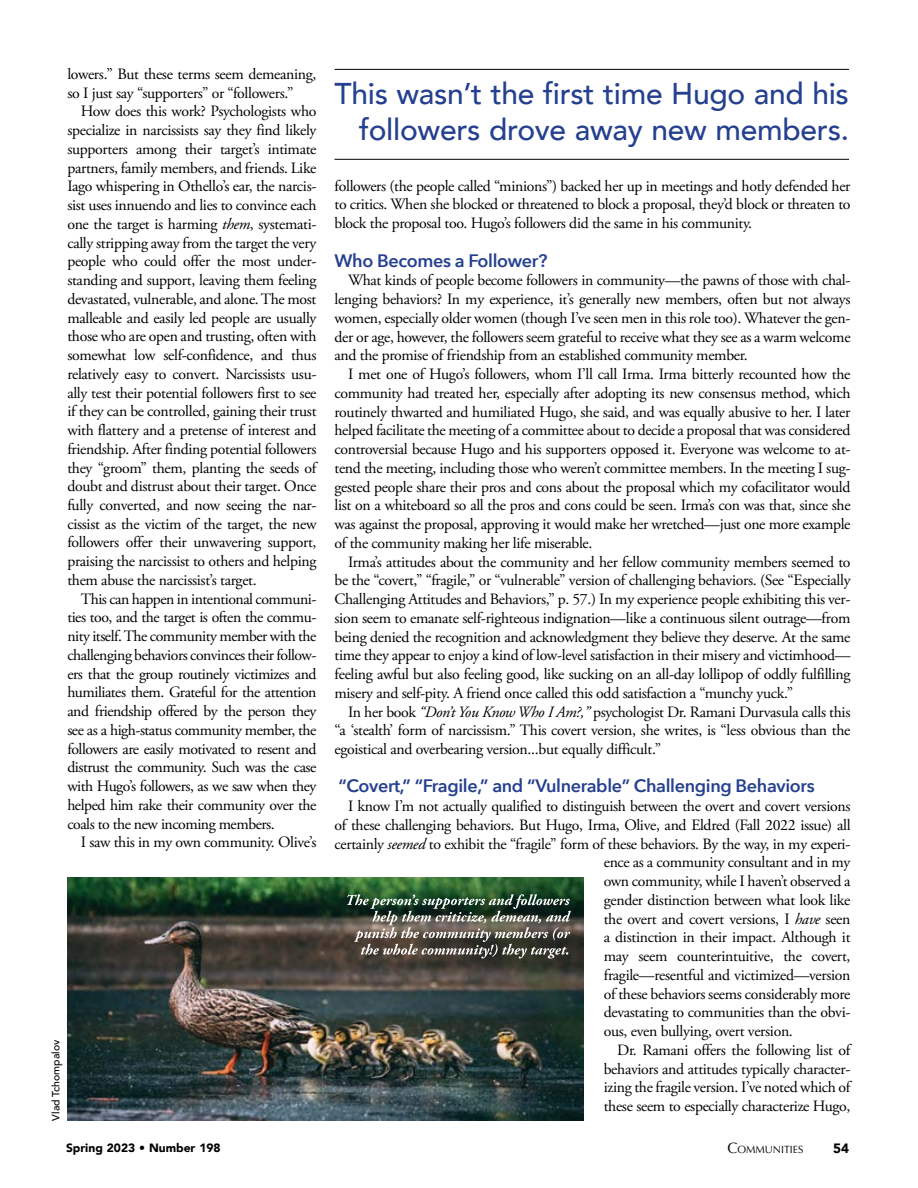
<style>
.page{position:relative;width:918px;height:1188px;background:#fff}
.page>*{position:absolute;margin:0;border:0;box-sizing:border-box;transform-origin:0 0}
.t1{font:500 30px/36px "Avenir";letter-spacing:-.01em;color:#25408f;text-align:right}
.t2{font:600 18px "Avenir Next";letter-spacing:-.02em;color:#25408f}
.t3{font:15.75px/18.8px "Adobe Garamond Pro";letter-spacing:-.02em;color:#000;text-align:justify}
.t4{font:900 13.5px "Avenir";color:#000}
.t5{font:900 12px "Avenir";color:#000}
.t6{font:500 10.5px "Avenir";color:#000}
.t7{font:10.5px "Optima";color:#000}
.s1{font-style:italic}
.s2{font-size:15px}
</style>
<div class="page">
<img style="left:68px;top:878px;width:515px;height:243px">
<hr style="left:334px;top:69px;width:515px;height:1px;background:#000">
<hr style="left:334px;top:159px;width:515px;height:1px;background:#000">
<img style="left:347px;top:894px;width:224px;height:64px">
<p class="t3" style="left:67px;top:65px;width:251px">lowers.” But these terms seem demeaning, so I just say “supporters” or “followers.”</p>
<p class="t3" style="left:67px;top:103px;width:251px;text-indent:13px">How does this work? Psychologists who specialize in narcissists say they find likely supporters among their target’s intimate partners, family members, and friends. Like Iago whispering in Othello’s ear, the narcis&shy;sist uses innuendo and lies to convince each one the target is harming <span class="s1">them</span>, systemati&shy;cally stripping away from the target the very people who could offer the most under&shy;standing and support, leaving them feeling devastated, vulnerable, and alone. The most malleable and easily led people are usually those who are open and trusting, often with somewhat low self-confidence, and thus relatively easy to convert. Narcissists usu&shy;ally test their potential followers first to see if they can be controlled, gaining their trust with flattery and a pretense of interest and friendship. After finding potential followers they “groom” them, planting the seeds of doubt and distrust about their target. Once fully converted, and now seeing the nar&shy;cissist as the victim of the target, the new followers offer their unwavering support, praising the narcissist to others and helping them abuse the narcissist’s target.</p>
<p class="t3" style="left:67px;top:590px;width:251px;text-indent:13px">This can happen in intentional communi&shy;ties too, and the target is often the commu&shy;nity itself. The community member with the challenging behaviors convinces their follow&shy;ers that the group routinely victimizes and humiliates them. Grateful for the attention and friendship offered by the person they see as a high-status community member, the followers are easily motivated to resent and distrust the community. Such was the case with Hugo’s followers, as we saw when they helped him rake their community over the coals to the new incoming members.</p>
<p class="t3" style="left:81px;top:834px;width:237px">I saw this in my own community. Olive’s</p>
<p class="t6" style="left:47px;top:1120px;width:82px;rotate:-90deg">Vlad Tchompalov</p>
<h1 class="t1" style="left:334px;top:73px;width:516px">This wasn’t the first time Hugo and his followers drove away new members.</h1>
<p class="t3" style="left:335px;top:177px;width:518px">followers (the people called “minions”) backed her up in meetings and hotly defended her to critics. When she blocked or threatened to block a proposal, they’d block or threaten to block the proposal too. Hugo’s followers did the same in his community.</p>
<p class="t2" style="left:334px;top:245px;width:214px">Who Becomes a Follower?</p>
<p class="t3" style="left:335px;top:272px;width:518px;text-indent:13px">What kinds of people become followers in community—the pawns of those with chal&shy;lenging behaviors? In my experience, it’s generally new members, often but not always women, especially older women (though I’ve seen men in this role too). Whatever the gen&shy;der or age, however, the followers seem grateful to receive what they see as a warm welcome and the promise of friendship from an established community member.</p>
<p class="t3" style="left:335px;top:365px;width:518px;text-indent:13px">I met one of Hugo’s followers, whom I’ll call Irma. Irma bitterly recounted how the community had treated her, especially after adopting its new consensus method, which routinely thwarted and humiliated Hugo, she said, and was equally abusive to her. I later helped facilitate the meeting of a committee about to decide a proposal that was considered controversial because Hugo and his supporters opposed it. Everyone was welcome to at&shy;tend the meeting, including those who weren’t committee members. In the meeting I sug&shy;gested people share their pros and cons about the proposal which my cofacilitator would list on a whiteboard so all the pros and cons could be seen. Irma’s con was that, since she was against the proposal, approving it would make her wretched—just one more example of the community making her life miserable.</p>
<p class="t3" style="left:335px;top:553px;width:518px;text-indent:13px">Irma’s attitudes about the community and her fellow community members seemed to be the “covert,” “fragile,” or “vulnerable” version of challenging behaviors. (See “Especially Challenging Attitudes and Behaviors,” p. 57.) In my experience people exhibiting this ver&shy;sion seem to emanate self-righteous indignation—like a continuous silent outrage—from being denied the recognition and acknowledgment they believe they deserve. At the same time they appear to enjoy a kind of low-level satisfaction in their misery and victimhood— feeling awful but also feeling good, like sucking on an all-day lollipop of oddly fulfilling misery and self-pity. A friend once called this odd satisfaction a “munchy yuck.”</p>
<p class="t3" style="left:335px;top:703px;width:518px;text-indent:13px">In her book <span class="s1">“Don’t You Know Who I Am?,”</span> psychologist Dr. Ramani Durvasula calls this “a ‘stealth’ form of narcissism.” This covert version, she writes, is “less obvious than the egoistical and overbearing version...but equally difficult.”</p>
<p class="t2" style="left:339px;top:771px;width:478px">“Covert,” “Fragile,” and “Vulnerable” Challenging Behaviors</p>
<p class="t3" style="left:348px;top:797px;width:504px">I know I’m not actually qualified to distinguish between the overt and covert versions</p>
<p class="t3" style="left:335px;top:816px;width:518px">of these challenging behaviors. But Hugo, Irma, Olive, and Eldred (Fall 2022 issue) all</p>
<p class="t3" style="left:335px;top:835px;width:517px">certainly <span class="s1">seemed</span> to exhibit the “fragile” form of these behaviors. By the way, in my experi-</p>
<p class="t3" style="left:604px;top:854px;width:248px">ence as a community consultant and in my</p>
<p class="t3" style="left:604px;top:872px;width:248px">own community, while I haven’t observed a</p>
<p class="t3" style="left:604px;top:891px;width:248px">gender distinction between what look like</p>
<p class="t3" style="left:604px;top:910px;width:248px">the overt and covert versions, I <span class="s1">have</span> seen</p>
<p class="t3" style="left:604px;top:929px;width:248px">a distinction in their impact. Although it</p>
<p class="t3" style="left:604px;top:947px;width:248px">may seem counterintuitive, the covert,</p>
<p class="t3" style="left:604px;top:966px;width:248px">fragile—resentful and victimized—version</p>
<p class="t3" style="left:604px;top:985px;width:248px">of these behaviors seems considerably more</p>
<p class="t3" style="left:604px;top:1004px;width:248px">devastating to communities than the obvi-</p>
<p class="t3" style="left:604px;top:1022px;width:191px">ous, even bullying, overt version.</p>
<p class="t3" style="left:617px;top:1041px;width:235px">Dr. Ramani offers the following list of</p>
<p class="t3" style="left:604px;top:1060px;width:248px">behaviors and attitudes typically character-</p>
<p class="t3" style="left:604px;top:1079px;width:248px">izing the fragile version. I’ve noted which of</p>
<p class="t3" style="left:604px;top:1097px;width:248px">these seem to especially characterize Hugo,</p>
<p class="t5" style="left:66px;top:1138px;width:156px">Spring 2023 • Number 198</p>
<p class="t7" style="left:727px;top:1144px;width:77px"><span class="s2">C</span>OMMUNITIES</p>
<p class="t4" style="left:833px;top:1137px;width:17px">54</p>
</div>
